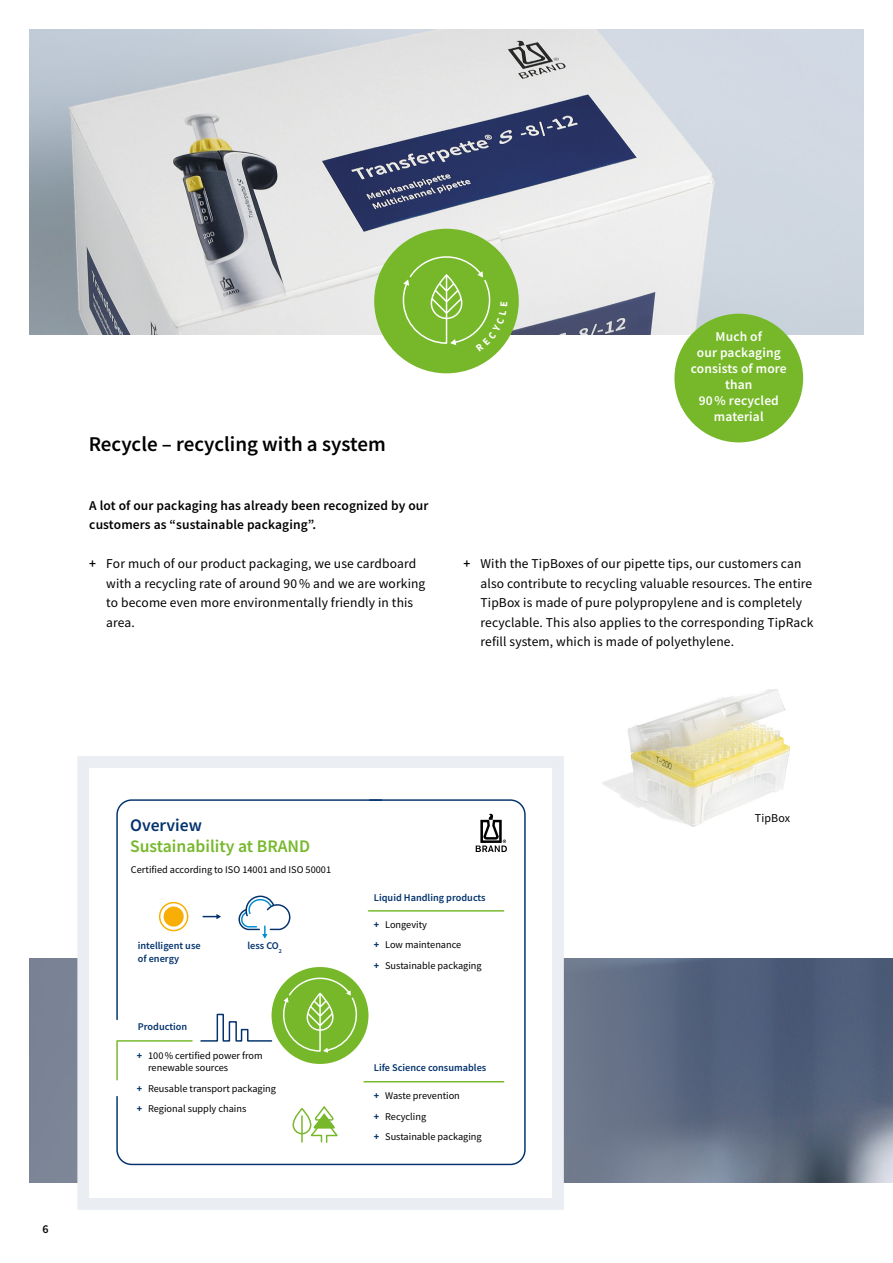
<style>
.page{position:relative;width:893px;height:1263px;background:#fff}
.page>*{position:absolute;margin:0;border:0;box-sizing:border-box;transform-origin:0 0}
.t1{font:600 21px "Source Sans Pro";color:#000}
.t2{font:600 17.7px "Source Sans Pro";color:#76b82a}
.t3{font:600 17.7px "Source Sans Pro";color:#03326c}
.t4{font:13.5px/19.5px "Source Sans Pro";letter-spacing:.01em;color:#000}
.t5{font:600 13.5px/19.5px "Source Sans Pro";letter-spacing:.01em;color:#000}
.t6{font:600 13.5px/16px "Source Sans Pro";letter-spacing:.01em;color:#fff;text-align:center}
.t7{font:12px "Source Sans Pro";letter-spacing:.01em;color:#000}
.t8{font:600 12px "Source Sans Pro";color:#000}
.t9{font:10.35px/20.5px "Source Sans Pro";color:#000}
.t10{font:600 10.35px/12.3px "Source Sans Pro";color:#03326c}
.s1{font-weight:600}
.s2{font-weight:700;color:#03326c}
</style>
<div class="page">
<img style="left:30px;top:958px;width:863px;height:224px">
<img style="left:602px;top:689px;width:188px;height:138px">
<img style="left:30px;top:30px;width:833px;height:304px">
<div style="left:374px;top:229px;width:145px;height:144px;background:#76b82a;border-radius:50%"></div>
<svg style="left:72px;top:756px;width:498px;height:454px"></svg>
<div style="left:674px;top:314px;width:129px;height:128px;background:#76b82a;border-radius:50%"></div>
<svg style="left:402px;top:254px;width:105px;height:98px"></svg>
<h1 class="t1" style="left:89px;top:431px;width:298px">Recycle – recycling with a system</h1>
<p class="t5" style="left:89px;top:495px;width:341px">A lot of our packaging has already been recognized by our customers as “sustainable packaging”.</p>
<p class="t4" style="left:106px;top:554px;width:321px;text-indent:-17px"><span class="s1">+</span> For much of our product packaging, we use cardboard with a recycling rate of around 90 % and we are working to become even more environmentally friendly in this area.</p>
<p class="t6" style="left:691px;top:328px;width:97px">Much of<br>our packaging consists of more than<br>90 % recycled material</p>
<p class="t4" style="left:480px;top:554px;width:334px;text-indent:-17px"><span class="s1">+</span> With the TipBoxes of our pipette tips, our customers can also contribute to recycling valuable resources. The entire TipBox is made of pure polypropylene and is completely recyclable. This also applies to the corresponding TipRack refill system, which is made of polyethylene.</p>
<p class="t8" style="left:43px;top:1221px;width:8px">6</p>
<h2 class="t3" style="left:130px;top:813px;width:73px">Overview</h2>
<h2 class="t2" style="left:130px;top:834px;width:181px">Sustainability at BRAND</h2>
<p class="t9" style="left:131px;top:859px;width:202px">Certified according to ISO 14001 and ISO 50001</p>
<p class="t10" style="left:138px;top:939px;width:64px">intelligent use of energy</p>
<p class="t10" style="left:247px;top:939px;width:36px">less CO<sub>2</sub></p>
<p class="t10" style="left:138px;top:1020px;width:51px">Production</p>
<p class="t9" style="left:148px;top:1049px;width:116px;line-height:12.3px;text-indent:-11px"><span class="s2">+</span> 100% certified power from renewable sources</p>
<p class="t9" style="left:137px;top:1078px;width:141px"><span class="s2">+</span> Reusable transport packaging <span class="s2">+</span> Regional supply chains</p>
<p class="t10" style="left:374px;top:891px;width:113px">Liquid Handling products</p>
<p class="t9" style="left:374px;top:914px;width:109px"><span class="s2">+</span> Longevity<br><span class="s2">+</span> Low maintenance<br><span class="s2">+</span> Sustainable packaging</p>
<p class="t10" style="left:374px;top:1062px;width:114px">Life Science consumables</p>
<p class="t9" style="left:374px;top:1085px;width:109px"><span class="s2">+</span> Waste prevention<br><span class="s2">+</span> Recycling<br><span class="s2">+</span> Sustainable packaging</p>
<p class="t7" style="left:755px;top:811px;width:37px">TipBox</p>
</div>
